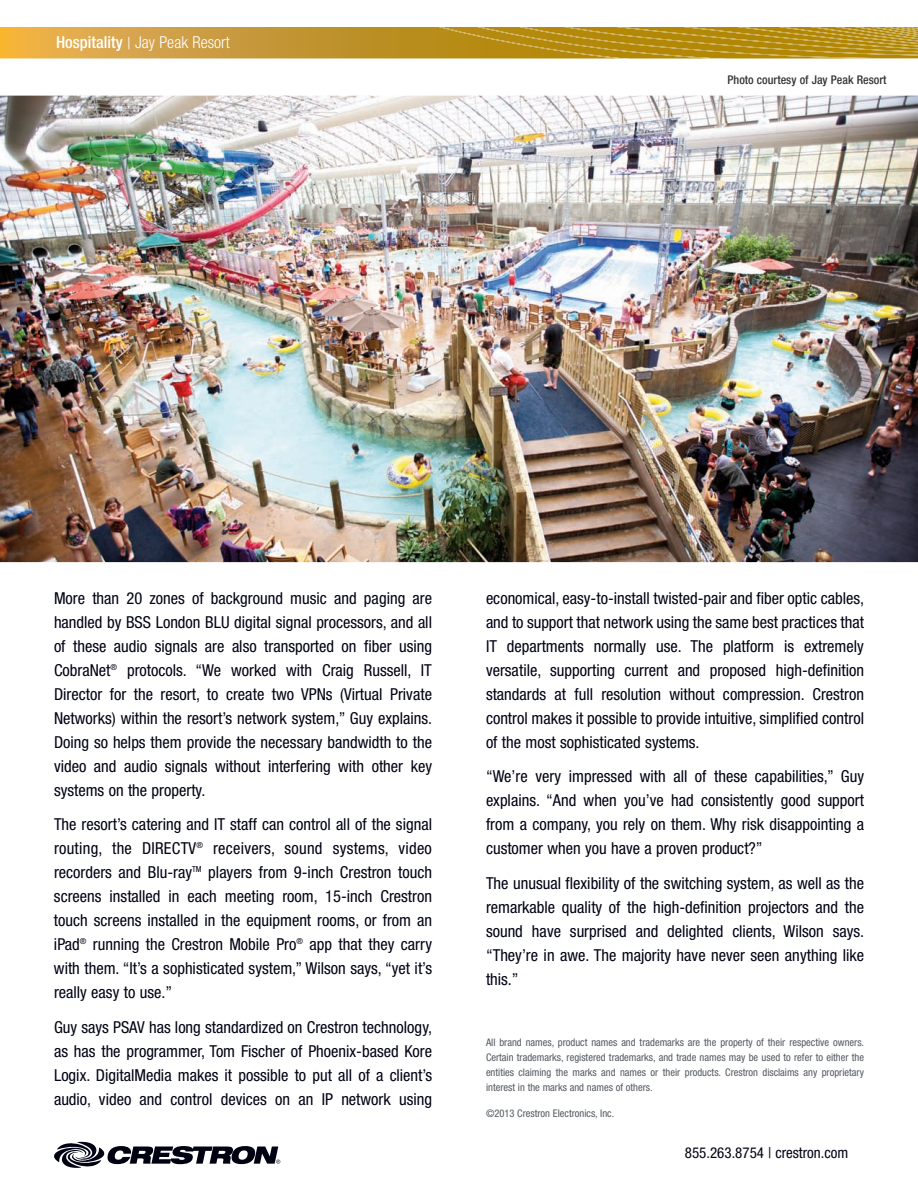
<style>
.page{position:relative;width:918px;height:1188px;background:#fff}
.page>*{position:absolute;margin:0;border:0;box-sizing:border-box;transform-origin:0 0}
.t1{font:condensed 16.5px/24px "Helvetica Neue";color:#000314;text-align:justify}
.t2{font:300 condensed 16.5px "Helvetica Neue";color:#fff}
.t3{font:condensed 15px "Helvetica Neue";color:#000314}
.t4{font:500 condensed 12px "Helvetica Neue";color:#333}
.t5{font:condensed 10.5px/15px "Helvetica Neue";color:#535860;text-align:justify}
.s1{font-weight:500}
.s2{font-stretch:expanded}
</style>
<div class="page">
<svg style="left:54px;top:1141px;width:226px;height:27px"></svg>
<img style="left:0;top:95px;width:918px;height:468px">
<svg style="left:0;top:27px;width:918px;height:32px;background:#c4982d"></svg>
<p class="t2" style="left:56px;top:36px;width:175px"><span class="s1">Hospitality</span> <span class="s2">|</span> Jay Peak Resort</p>
<p class="t4" style="left:728px;top:75px;width:160px">Photo courtesy of Jay Peak Resort</p>
<p class="t1" style="left:54px;top:587px;width:380px">More than 20 zones of background music and paging are handled by BSS London BLU digital signal processors, and all of these audio signals are also transported on fiber using CobraNet<sup>®</sup> protocols. “We worked with Craig Russell, IT Director for the resort, to create two VPNs (Virtual Private Networks) within the resort’s network system,” Guy explains.<br>Doing so helps them provide the necessary bandwidth to the video and audio signals without interfering with other key systems on the property.</p>
<p class="t1" style="left:54px;top:814px;width:380px">The resort’s catering and IT staff can control all of the signal routing, the DIRECTV<sup>®</sup> receivers, sound systems, video recorders and Blu-ray<sup>TM</sup> players from 9-inch Crestron touch screens installed in each meeting room, 15-inch Crestron touch screens installed in the equipment rooms, or from an iPad<sup>®</sup> running the Crestron Mobile Pro<sup>®</sup> app that they carry with them. “It’s a sophisticated system,” Wilson says, “yet it’s really easy to use.”</p>
<p class="t1" style="left:54px;top:1017px;width:380px">Guy says PSAV has long standardized on Crestron technology, as has the programmer, Tom Fischer of Phoenix-based Kore Logix. DigitalMedia makes it possible to put all of a client’s audio, video and control devices on an IP network using</p>
<p class="t1" style="left:486px;top:587px;width:380px">economical, easy-to-install twisted-pair and fiber optic cables, and to support that network using the same best practices that IT departments normally use. The platform is extremely versatile, supporting current and proposed high-definition standards at full resolution without compression. Crestron control makes it possible to provide intuitive, simplified control of the most sophisticated systems.</p>
<p class="t1" style="left:486px;top:766px;width:380px">“We’re very impressed with all of these capabilities,” Guy explains. “And when you’ve had consistently good support from a company, you rely on them. Why risk disappointing a customer when you have a proven product?”</p>
<p class="t1" style="left:486px;top:873px;width:380px">The unusual flexibility of the switching system, as well as the remarkable quality of the high-definition projectors and the sound have surprised and delighted clients, Wilson says. “They’re in awe. The majority have never seen anything like this.”</p>
<p class="t5" style="left:486px;top:1035px;width:380px">All brand names, product names and trademarks are the property of their respective owners.<br>Certain trademarks, registered trademarks, and trade names may be used to refer to either the entities claiming the marks and names or their products. Crestron disclaims any proprietary interest in the marks and names of others.</p>
<p class="t5" style="left:486px;top:1106px;width:130px">©2013 Crestron Electronics, Inc.</p>
<p class="t3" style="left:685px;top:1148px;width:165px">855.263.8754 | crestron.com</p>
</div>
